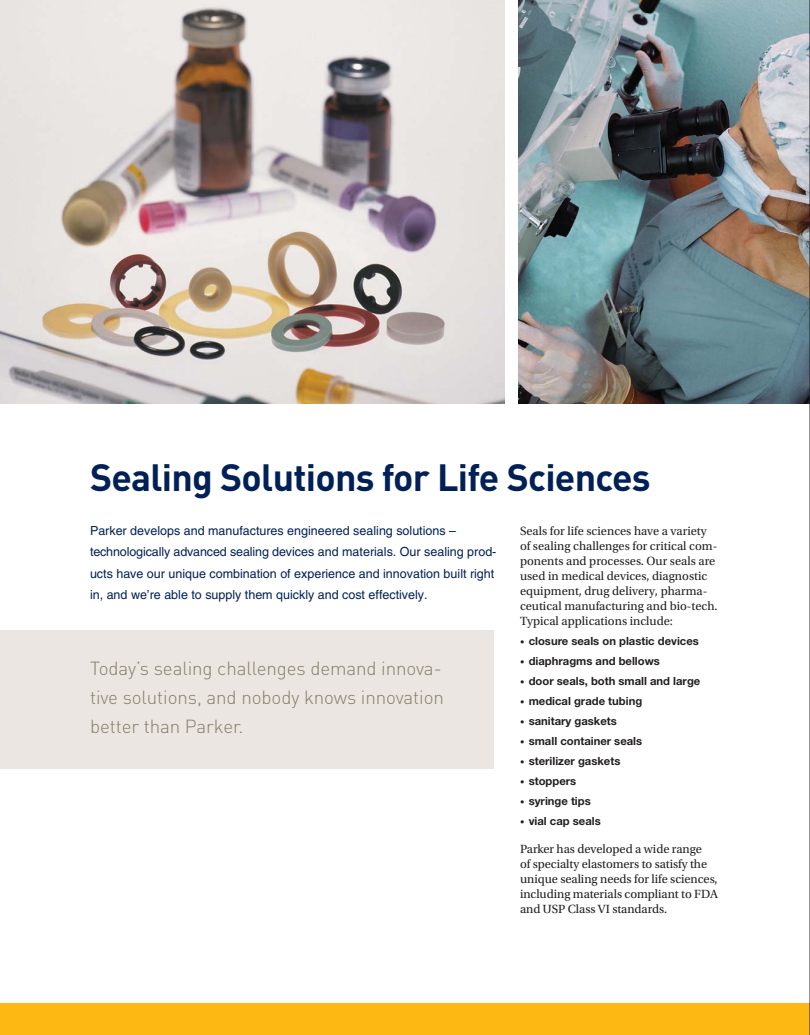
<style>
.page{position:relative;width:810px;height:1035px;background:#fff}
.page>*{position:absolute;margin:0;border:0;box-sizing:border-box;transform-origin:0 0}
.t1{font:700 37.5px "DIN";letter-spacing:-.02em;color:#002057}
.t2{font:300 18.75px/28.8px "DIN";letter-spacing:-.005em;color:#887d6e}
.t3{font:12.5px/15px "Utopia Std";color:#231f20}
.t4{font:12.5px/21.2px "Helvetica LT Std";color:#002057}
.t5{font:700 11.25px "Helvetica Neue LT Std";color:#231f20}
.s1{font-size:8.75px}
</style>
<div class="page">
<img style="left:0;top:0;width:505px;height:404px">
<div style="left:0;top:1003px;width:810px;height:32px;background:#fdb813"></div>
<img style="left:519px;top:0;width:290px;height:404px">
<div style="left:0;top:630px;width:494px;height:138px;background:#ebe6e1"></div>
<hr style="left:809px;top:0;width:1px;height:1035px;background:#231f20">
<h1 class="t1" style="left:90px;top:464px;width:562px">Sealing Solutions for Life Sciences</h1>
<p class="t4" style="left:90px;top:521px;width:408px">Parker develops and manufactures engineered sealing solutions – technologically advanced sealing devices and materials. Our sealing prod&shy;ucts have our unique combination of experience and innovation built right in, and we’re able to supply them quickly and cost effectively.</p>
<p class="t3" style="left:520px;top:525px;width:199px">Seals for life sciences have a variety of sealing challenges for critical com&shy;ponents and processes. Our seals are used in medical devices, diagnostic equipment, drug delivery, pharma&shy;ceutical manufacturing and bio-tech.<br>Typical applications include:</p>
<p class="t5" style="left:520px;top:637px;width:180px"><span class="s1">•</span> closure seals on plastic devices</p>
<p class="t5" style="left:520px;top:657px;width:141px"><span class="s1">•</span> diaphragms and bellows</p>
<p class="t5" style="left:520px;top:677px;width:182px"><span class="s1">•</span> door seals, both small and large</p>
<p class="t5" style="left:520px;top:697px;width:124px"><span class="s1">•</span> medical grade tubing</p>
<p class="t5" style="left:520px;top:717px;width:98px"><span class="s1">•</span> sanitary gaskets</p>
<p class="t5" style="left:520px;top:737px;width:124px"><span class="s1">•</span> small container seals</p>
<p class="t5" style="left:520px;top:757px;width:102px"><span class="s1">•</span> sterilizer gaskets</p>
<p class="t5" style="left:520px;top:777px;width:58px"><span class="s1">•</span> stoppers</p>
<p class="t5" style="left:520px;top:797px;width:72px"><span class="s1">•</span> syringe tips</p>
<p class="t5" style="left:520px;top:817px;width:82px"><span class="s1">•</span> vial cap seals</p>
<p class="t3" style="left:520px;top:842px;width:200px">Parker has developed a wide range<br>of specialty elastomers to satisfy the unique sealing needs for life sciences, including materials compliant to FDA and USP Class VI standards.</p>
<h2 class="t2" style="left:90px;top:656px;width:356px">Today’s sealing challenges demand innova&shy;tive solutions, and nobody knows innovation better than Parker.</h2>
</div>
